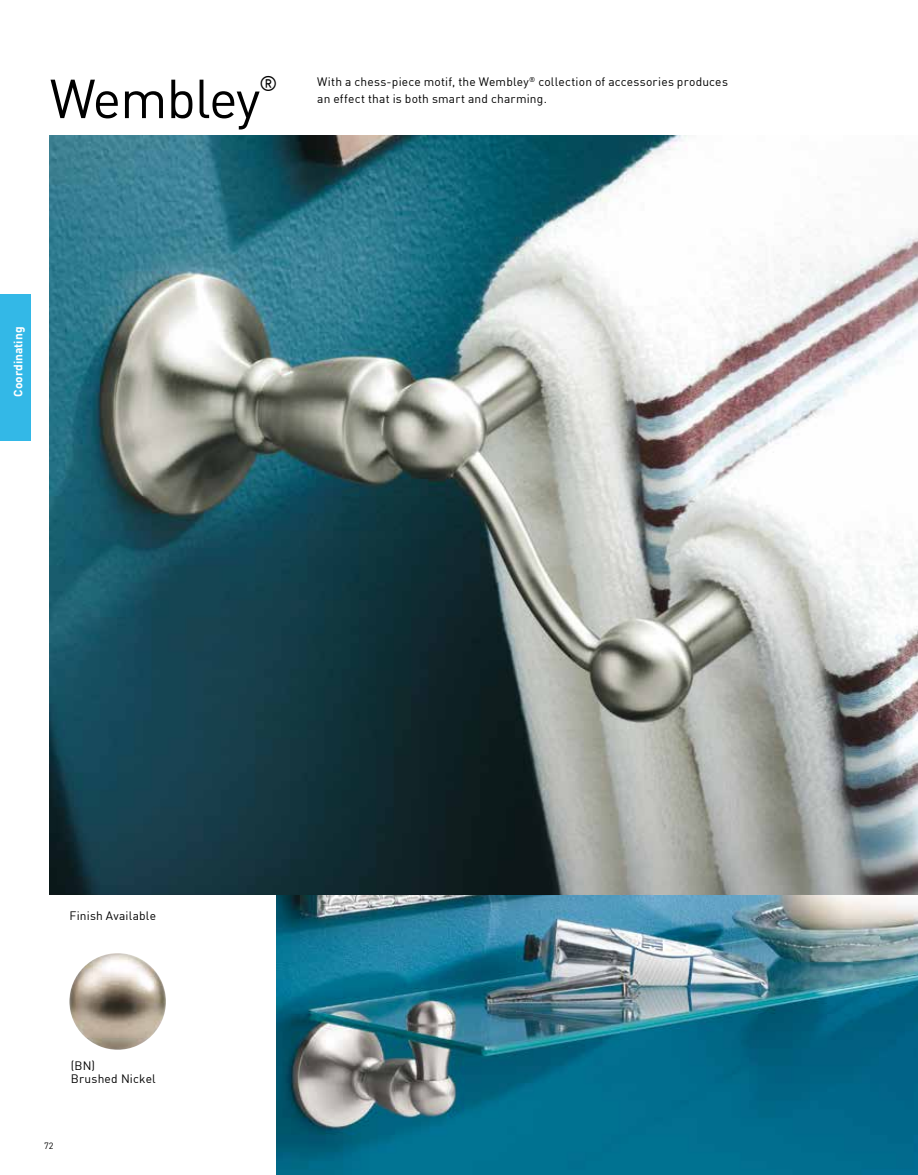
<style>
.page{position:relative;width:918px;height:1175px;background:#fff}
.page>*{position:absolute;margin:0;border:0;box-sizing:border-box;transform-origin:0 0}
.t1{font:54px "DIN Offc";letter-spacing:-.025em;color:#000}
.t2{font:21px "DIN Offc";color:#000}
.t3{font:12px/13.5px "DIN Offc";letter-spacing:.015em;color:#000}
.t4{font:700 12px "DIN Offc";color:#fff}
.t5{font:9px "DIN Offc";color:#000}
</style>
<div class="page">
<img style="left:276px;top:895px;width:642px;height:279px">
<img style="left:50px;top:135px;width:868px;height:760px">
<img style="left:69px;top:953px;width:97px;height:96px;border-radius:48px">
<div style="left:0;top:294px;width:32px;height:146px;background:#33b8e7"></div>
<h2 class="t2" style="left:259px;top:70px;width:20px">®</h2>
<h1 class="t1" style="left:50px;top:65px;width:212px">Wembley</h1>
<p class="t3" style="left:317px;top:75px;width:412px">With a chess-piece motif, the Wembley<sup>®</sup> collection of accessories produces</p>
<p class="t3" style="left:317px;top:91px;width:231px">an effect that is both smart and charming.</p>
<p class="t4" style="left:10px;top:397px;width:71px;rotate:-90deg">Coordinating</p>
<p class="t3" style="left:69px;top:909px;width:88px">Finish Available</p>
<p class="t3" style="left:71px;top:1058px;width:86px">(BN)<br>Brushed Nickel</p>
<p class="t5" style="left:44px;top:1140px;width:11px">72</p>
</div>
